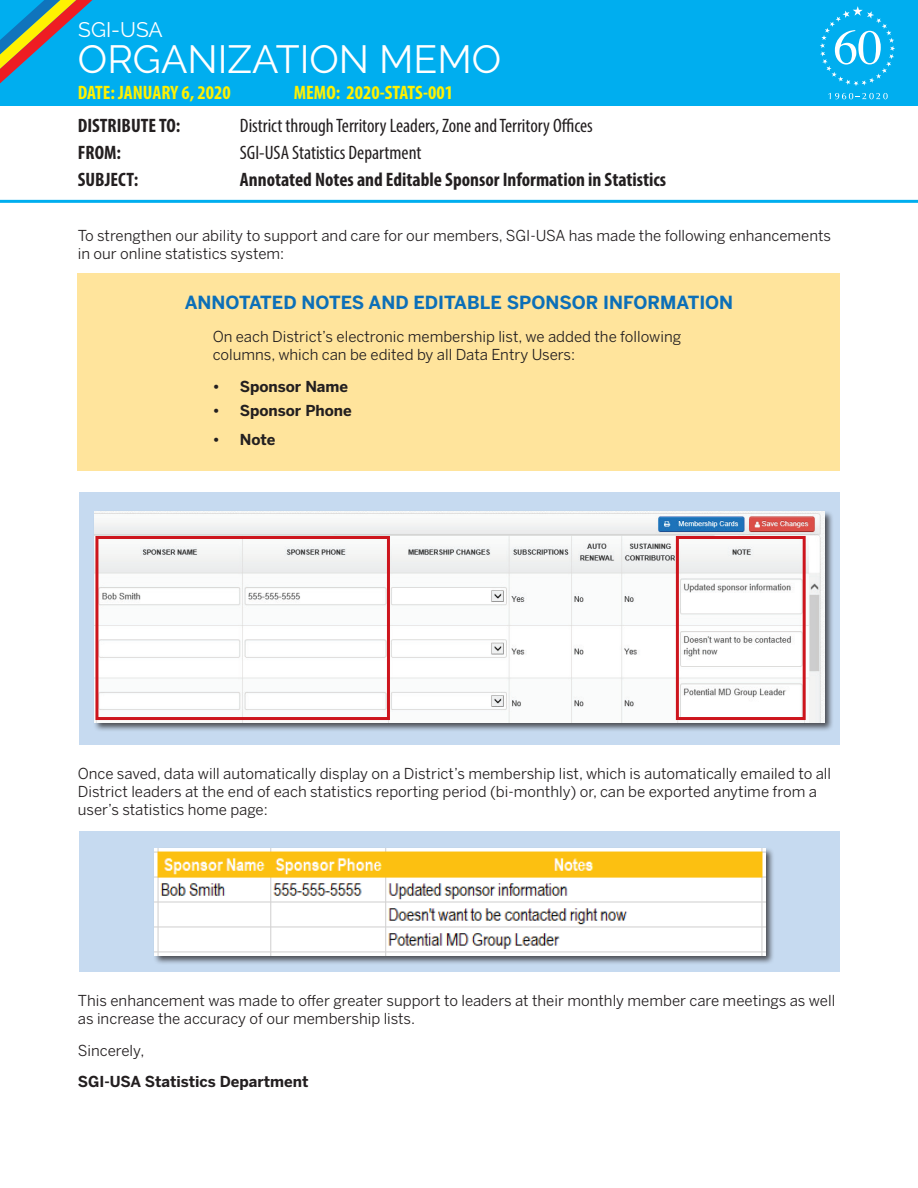
<style>
.page{position:relative;width:918px;height:1188px;background:#fff}
.page>*{position:absolute;margin:0;border:0;box-sizing:border-box;transform-origin:0 0}
.t1{font:39.15px "Raleway";color:#fff}
.t2{font:21px "Raleway";color:#fff}
.t3{font:condensed 19.5px "Myriad Pro";color:#231f20}
.t4{font:700 condensed 19.5px "Myriad Pro";color:#231f20}
.t5{font:700 condensed 19.5px "Myriad Pro";color:#fff101}
.t6{font:700 18px "Benton Sans";color:#0c6fb8}
.t7{font:15px/18px "Benton Sans";color:#231f20}
.t8{font:700 15px "Benton Sans";color:#231f20}
</style>
<div class="page">
<div style="left:0;top:0;width:918px;height:105px;background:#00aeef"></div>
<hr style="left:0;top:200px;width:918px;height:3px;background:#00aeef">
<svg style="left:0;top:0;width:92px;height:83px"></svg>
<svg style="left:820px;top:6px;width:75px;height:80px"></svg>
<svg style="left:828px;top:93px;width:60px;height:6px"></svg>
<div style="left:78px;top:273px;width:762px;height:197px;background:#ffe49c"></div>
<div style="left:79px;top:492px;width:761px;height:253px;background:#c6daf0"></div>
<div style="left:93px;top:510px;width:741px;height:222px;background:#231f20;opacity:.75"></div>
<img style="left:95px;top:511px;width:730px;height:211px">
<div style="left:95px;top:536px;width:295px;height:184px;border:3px solid #cd151d"></div>
<div style="left:676px;top:536px;width:130px;height:184px;border:3px solid #cd151d"></div>
<div style="left:79px;top:832px;width:761px;height:140px;background:#c6daf0"></div>
<div style="left:153px;top:847px;width:622px;height:118px;background:#231f20;opacity:.75"></div>
<img style="left:154px;top:848px;width:611px;height:107px">
<h2 class="t2" style="left:78px;top:17px;width:86px">SGI-USA</h2>
<h1 class="t1" style="left:78px;top:36px;width:425px">ORGANIZATION MEMO</h1>
<h3 class="t5" style="left:78px;top:80px;width:154px">DATE: JANUARY 6, 2020</h3>
<h3 class="t5" style="left:294px;top:80px;width:161px">MEMO: 2020-STATS-001</h3>
<h3 class="t4" style="left:78px;top:113px;width:104px">DISTRIBUTE TO:</h3>
<h3 class="t3" style="left:240px;top:114px;width:355px">District through Territory Leaders, Zone and Territory Offices</h3>
<h3 class="t4" style="left:78px;top:140px;width:45px">FROM:</h3>
<h3 class="t3" style="left:240px;top:141px;width:183px">SGI-USA Statistics Department</h3>
<h3 class="t4" style="left:78px;top:167px;width:62px">SUBJECT:</h3>
<h3 class="t4" style="left:240px;top:167px;width:428px">Annotated Notes and Editable Sponsor Information in Statistics</h3>
<p class="t7" style="left:78px;top:227px;width:755px">To strengthen our ability to support and care for our members, SGI-USA has made the following enhancements in our online statistics system:</p>
<p class="t6" style="left:185px;top:291px;width:550px">ANNOTATED NOTES AND EDITABLE SPONSOR INFORMATION</p>
<p class="t7" style="left:213px;top:328px;width:470px">On each District’s electronic membership list, we added the following columns, which can be edited by all Data Entry Users:</p>
<p class="t8" style="left:213px;top:377px;width:137px">• Sponsor Name</p>
<p class="t8" style="left:213px;top:402px;width:141px">• Sponsor Phone</p>
<p class="t8" style="left:213px;top:430px;width:64px">• Note</p>
<p class="t7" style="left:78px;top:765px;width:755px">Once saved, data will automatically display on a District’s membership list, which is automatically emailed to all<br>District leaders at the end of each statistics reporting period (bi-monthly) or, can be exported anytime from a user’s statistics home page:</p>
<p class="t7" style="left:78px;top:992px;width:759px">This enhancement was made to offer greater support to leaders at their monthly member care meetings as well as increase the accuracy of our membership lists.</p>
<p class="t7" style="left:78px;top:1042px;width:68px">Sincerely,</p>
<p class="t8" style="left:78px;top:1073px;width:232px">SGI-USA Statistics Department</p>
</div>
